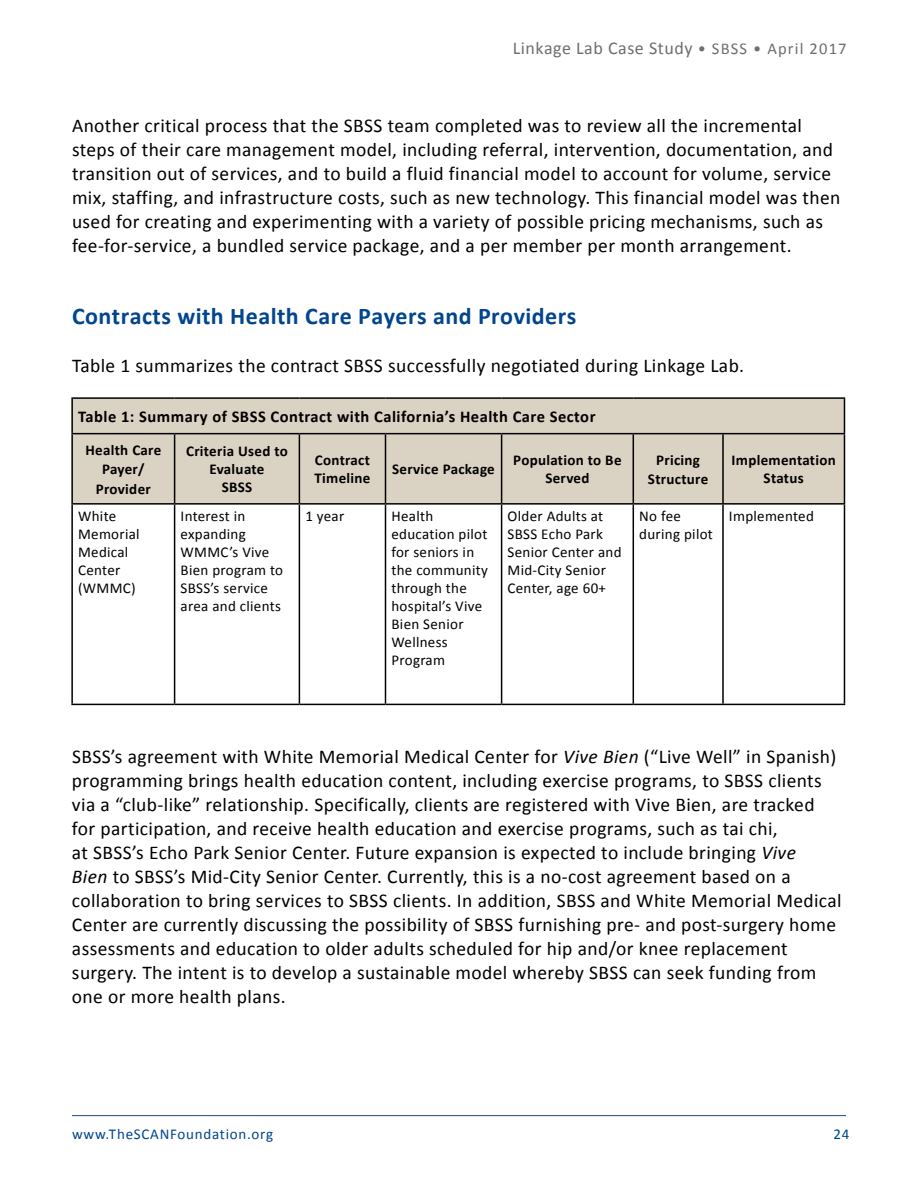
<style>
.page{position:relative;width:918px;height:1188px;background:#fff}
.page>*{position:absolute;margin:0;border:0;box-sizing:border-box;transform-origin:0 0}
.t1{font:700 24px "Calibri";letter-spacing:.02em;color:#00458d}
.t2{font:19.5px/24px "Calibri";letter-spacing:.02em;color:#000}
.t3{font:18px "Calibri";letter-spacing:.03em;color:#6d6e71}
.t4{font:700 16.5px "Calibri";letter-spacing:.03em;color:#000}
.t5{font:15px/18px "Calibri";letter-spacing:.02em;color:#000}
.t6{font:700 15px/18px "Calibri";letter-spacing:.02em;color:#000;text-align:center}
.t7{font:15px "Calibri";letter-spacing:.05em;color:#00458d}
.s1{font-size:16.5px}
.s2{font-style:italic}
</style>
<div class="page">
<hr style="left:72px;top:1115px;width:774px;height:1px;background:#25408e">
<div style="left:72px;top:398px;width:772px;height:36px;background:#dad2c3"></div>
<div style="left:73px;top:434px;width:771px;height:69px;background:#dad2c3"></div>
<hr style="left:71px;top:397px;width:104px;height:2px;background:#000">
<hr style="left:71px;top:399px;width:2px;height:34px;background:#000">
<hr style="left:175px;top:397px;width:124px;height:2px;background:#000">
<hr style="left:299px;top:397px;width:87px;height:2px;background:#000">
<hr style="left:386px;top:397px;width:116px;height:2px;background:#000">
<hr style="left:502px;top:397px;width:131px;height:2px;background:#000">
<hr style="left:633px;top:397px;width:90px;height:2px;background:#000">
<hr style="left:723px;top:397px;width:122px;height:2px;background:#000">
<hr style="left:844px;top:399px;width:1px;height:34px;background:#000">
<hr style="left:71px;top:433px;width:104px;height:1px;background:#000">
<hr style="left:71px;top:434px;width:2px;height:69px;background:#000">
<hr style="left:175px;top:433px;width:124px;height:1px;background:#000">
<hr style="left:174px;top:434px;width:1px;height:69px;background:#000">
<hr style="left:299px;top:433px;width:87px;height:1px;background:#000">
<hr style="left:299px;top:434px;width:1px;height:69px;background:#000">
<hr style="left:386px;top:433px;width:116px;height:1px;background:#000">
<hr style="left:385px;top:434px;width:1px;height:69px;background:#000">
<hr style="left:502px;top:433px;width:131px;height:1px;background:#000">
<hr style="left:501px;top:434px;width:1px;height:69px;background:#000">
<hr style="left:633px;top:433px;width:90px;height:1px;background:#000">
<hr style="left:633px;top:434px;width:1px;height:69px;background:#000">
<hr style="left:723px;top:433px;width:122px;height:1px;background:#000">
<hr style="left:722px;top:434px;width:2px;height:69px;background:#000">
<hr style="left:844px;top:434px;width:1px;height:69px;background:#000">
<hr style="left:71px;top:503px;width:104px;height:2px;background:#000">
<hr style="left:71px;top:505px;width:2px;height:199px;background:#000">
<hr style="left:175px;top:503px;width:124px;height:2px;background:#000">
<hr style="left:174px;top:505px;width:1px;height:199px;background:#000">
<hr style="left:299px;top:503px;width:87px;height:2px;background:#000">
<hr style="left:299px;top:505px;width:1px;height:199px;background:#000">
<hr style="left:386px;top:503px;width:116px;height:2px;background:#000">
<hr style="left:385px;top:505px;width:1px;height:199px;background:#000">
<hr style="left:502px;top:503px;width:131px;height:2px;background:#000">
<hr style="left:501px;top:505px;width:1px;height:199px;background:#000">
<hr style="left:633px;top:503px;width:90px;height:2px;background:#000">
<hr style="left:633px;top:505px;width:1px;height:199px;background:#000">
<hr style="left:723px;top:503px;width:122px;height:2px;background:#000">
<hr style="left:722px;top:505px;width:2px;height:199px;background:#000">
<hr style="left:844px;top:505px;width:1px;height:199px;background:#000">
<hr style="left:71px;top:704px;width:104px;height:1px;background:#000">
<hr style="left:175px;top:704px;width:124px;height:1px;background:#000">
<hr style="left:299px;top:704px;width:87px;height:1px;background:#000">
<hr style="left:386px;top:704px;width:116px;height:1px;background:#000">
<hr style="left:502px;top:704px;width:131px;height:1px;background:#000">
<hr style="left:633px;top:704px;width:90px;height:1px;background:#000">
<hr style="left:723px;top:704px;width:122px;height:1px;background:#000">
<p class="t3" style="left:513px;top:41px;width:335px">Linkage Lab Case Study <span class="s1">• SBSS • April 2017</span></p>
<p class="t2" style="left:72px;top:114px;width:770px">Another critical process that the SBSS team completed was to review all the incremental steps of their care management model, including referral, intervention, documentation, and transition out of services, and to build a fluid financial model to account for volume, service mix, staffing, and infrastructure costs, such as new technology. This financial model was then used for creating and experimenting with a variety of possible pricing mechanisms, such as fee-for-service, a bundled service package, and a per member per month arrangement.</p>
<p class="t1" style="left:72px;top:306px;width:506px">Contracts with Health Care Payers and Providers</p>
<p class="t2" style="left:72px;top:354px;width:674px">Table 1 summarizes the contract SBSS successfully negotiated during Linkage Lab.</p>
<p class="t4" style="left:78px;top:410px;width:519px">Table 1: Summary of SBSS Contract with California’s Health Care Sector</p>
<p class="t6" style="left:85px;top:441px;width:77px;line-height:19.5px">Health Care<br>Payer/<br>Provider</p>
<p class="t6" style="left:186px;top:443px;width:103px">Criteria Used to<br>Evaluate<br>SBSS</p>
<p class="t6" style="left:314px;top:452px;width:57px;text-align:left">Contract<br>Timeline</p>
<p class="t6" style="left:392px;top:461px;width:104px">Service Package</p>
<p class="t6" style="left:513px;top:452px;width:110px">Population to Be<br>Served</p>
<p class="t6" style="left:648px;top:451px;width:62px;line-height:19.5px">Pricing<br>Structure</p>
<p class="t6" style="left:732px;top:452px;width:106px">Implementation<br>Status</p>
<p class="t5" style="left:78px;top:508px;width:63px">White<br>Memorial<br>Medical<br>Center (WMMC)</p>
<p class="t5" style="left:181px;top:508px;width:104px">Interest in expanding<br>WMMC’s Vive<br>Bien program to<br>SBSS’s service area and clients</p>
<p class="t5" style="left:305px;top:508px;width:40px">1 year</p>
<p class="t5" style="left:391px;top:508px;width:98px">Health education pilot for seniors in the community through the hospital’s Vive<br>Bien Senior<br>Wellness<br>Program</p>
<p class="t5" style="left:508px;top:508px;width:116px">Older Adults at<br>SBSS Echo Park<br>Senior Center and<br>Mid-City Senior<br>Center, age 60+</p>
<p class="t5" style="left:639px;top:508px;width:75px">No fee during pilot</p>
<p class="t5" style="left:729px;top:508px;width:86px">Implemented</p>
<p class="t2" style="left:72px;top:746px;width:771px">SBSS’s agreement with White Memorial Medical Center for <span class="s2">Vive Bien</span> (“Live Well” in Spanish) programming brings health education content, including exercise programs, to SBSS clients via a “club-like” relationship. Specifically, clients are registered with Vive Bien, are tracked for participation, and receive health education and exercise programs, such as tai chi,<br>at SBSS’s Echo Park Senior Center. Future expansion is expected to include bringing <span class="s2">Vive<br>Bien</span> to SBSS’s Mid-City Senior Center. Currently, this is a no-cost agreement based on a collaboration to bring services to SBSS clients. In addition, SBSS and White Memorial Medical Center are currently discussing the possibility of SBSS furnishing pre- and post-surgery home assessments and education to older adults scheduled for hip and/or knee replacement surgery. The intent is to develop a sustainable model whereby SBSS can seek funding from one or more health plans.</p>
<p class="t7" style="left:72px;top:1128px;width:203px">www.TheSCANFoundation.org</p>
<p class="t7" style="left:834px;top:1128px;width:17px">24</p>
</div>
